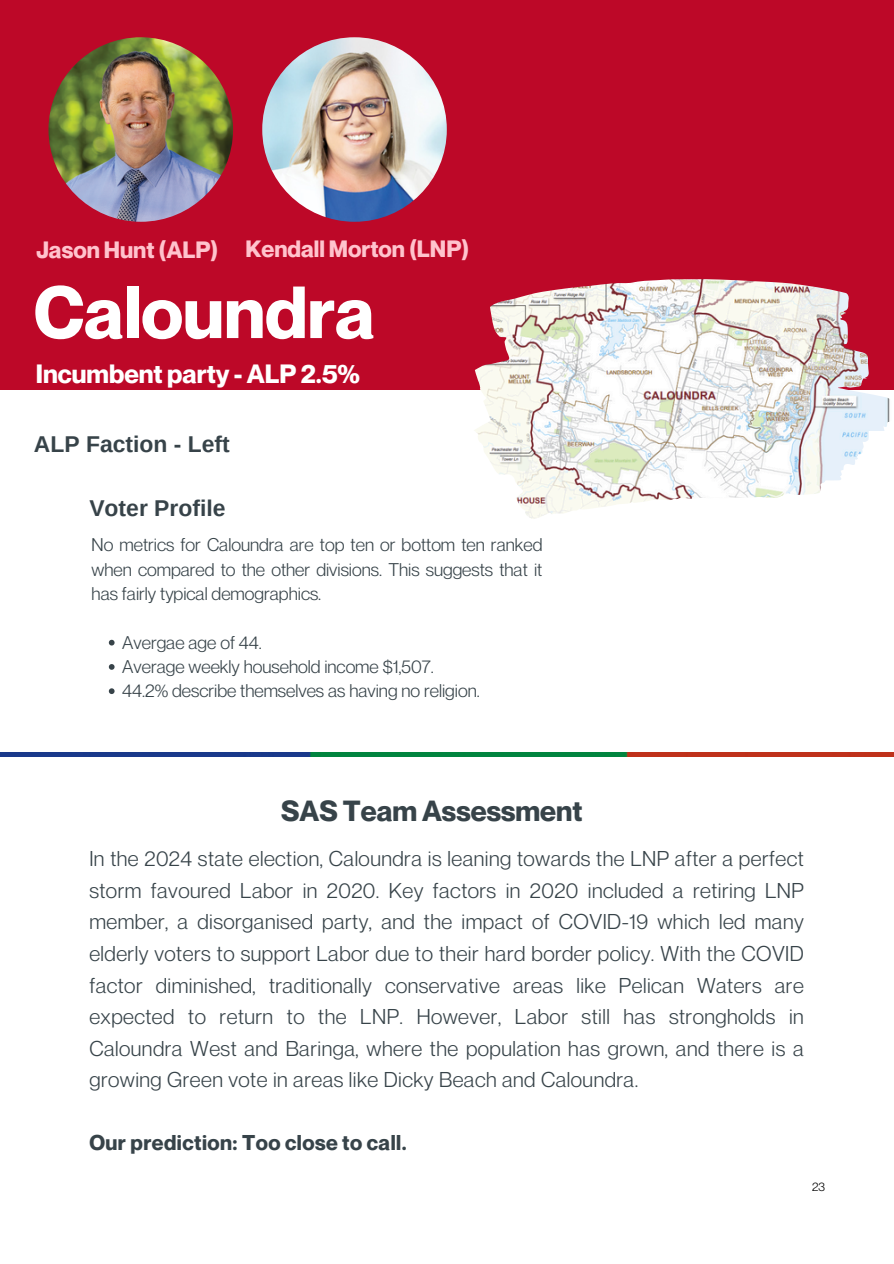
<style>
.page{position:relative;width:894px;height:1264px;background:#fff}
.page>*{position:absolute;margin:0;border:0;box-sizing:border-box;transform-origin:0 0}
.t1{font:700 72px "Neue Montreal";color:#fff}
.t2{font:700 28.5px "Neue Montreal";color:#374349}
.t3{font:700 25.95px "Neue Montreal";color:#fff}
.t4{font:700 23.1px "Neue Montreal";color:#ffc3cd}
.t5{font:700 22.95px "Arimo";color:#374349}
.t6{font:21px/31.5px "Neue Montreal";letter-spacing:.02em;color:#374349;text-align:justify}
.t7{font:700 21px "Neue Montreal";letter-spacing:.02em;color:#374349}
.t8{font:18px/24.3px "Neue Montreal";color:#374349;text-align:justify}
.t9{font:12px "Neue Montreal";color:#000}
</style>
<div class="page">
<div style="left:0;top:0;width:893px;height:390px;background:#bd0828"></div>
<img style="left:48px;top:37px;width:185px;height:185px;border-radius:50%">
<img style="left:262px;top:37px;width:184px;height:185px;border-radius:50%">
<img style="left:474px;top:279px;width:416px;height:240px">
<img style="left:0;top:753px;width:893px;height:3px">
<svg style="left:109px;top:639px;width:5px;height:6px"></svg>
<svg style="left:109px;top:664px;width:5px;height:5px"></svg>
<svg style="left:109px;top:688px;width:5px;height:6px"></svg>
<p class="t4" style="left:36px;top:236px;width:183px">Jason Hunt (ALP)</p>
<h2 class="t4" style="left:245px;top:234px;width:225px">Kendall Morton (LNP)</h2>
<h1 class="t1" style="left:34px;top:268px;width:342px">Caloundra</h1>
<h4 class="t3" style="left:36px;top:358px;width:325px">Incumbent party - ALP 2.5%</h4>
<p class="t5" style="left:34px;top:431px;width:197px">ALP Faction - Left</p>
<p class="t5" style="left:89px;top:495px;width:138px">Voter Profile</p>
<p class="t8" style="left:92px;top:532px;width:452px">No metrics for Caloundra are top ten or bottom ten ranked when compared to the other divisions. This suggests that it has fairly typical demographics.</p>
<h2 class="t8" style="left:122px;top:629px;width:141px">Avergae age of 44.</h2>
<h3 class="t8" style="left:122px;top:654px;width:313px">Average weekly household income $1,507.</h3>
<h3 class="t8" style="left:122px;top:678px;width:359px">44.2% describe themselves as having no religion.</h3>
<p class="t2" style="left:281px;top:793px;width:302px">SAS Team Assessment</p>
<p class="t6" style="left:89px;top:842px;width:715px">In the 2024 state election, Caloundra is leaning towards the LNP after a perfect storm favoured Labor in 2020. Key factors in 2020 included a retiring LNP member, a disorganised party, and the impact of COVID-19 which led many elderly voters to support Labor due to their hard border policy. With the COVID factor diminished, traditionally conservative areas like Pelican Waters are expected to return to the LNP. However, Labor still has strongholds in Caloundra West and Baringa, where the population has grown, and there is a growing Green vote in areas like Dicky Beach and Caloundra.</p>
<p class="t7" style="left:89px;top:1129px;width:318px">Our prediction: Too close to call.</p>
<h3 class="t9" style="left:811px;top:1179px;width:14px">23</h3>
</div>
